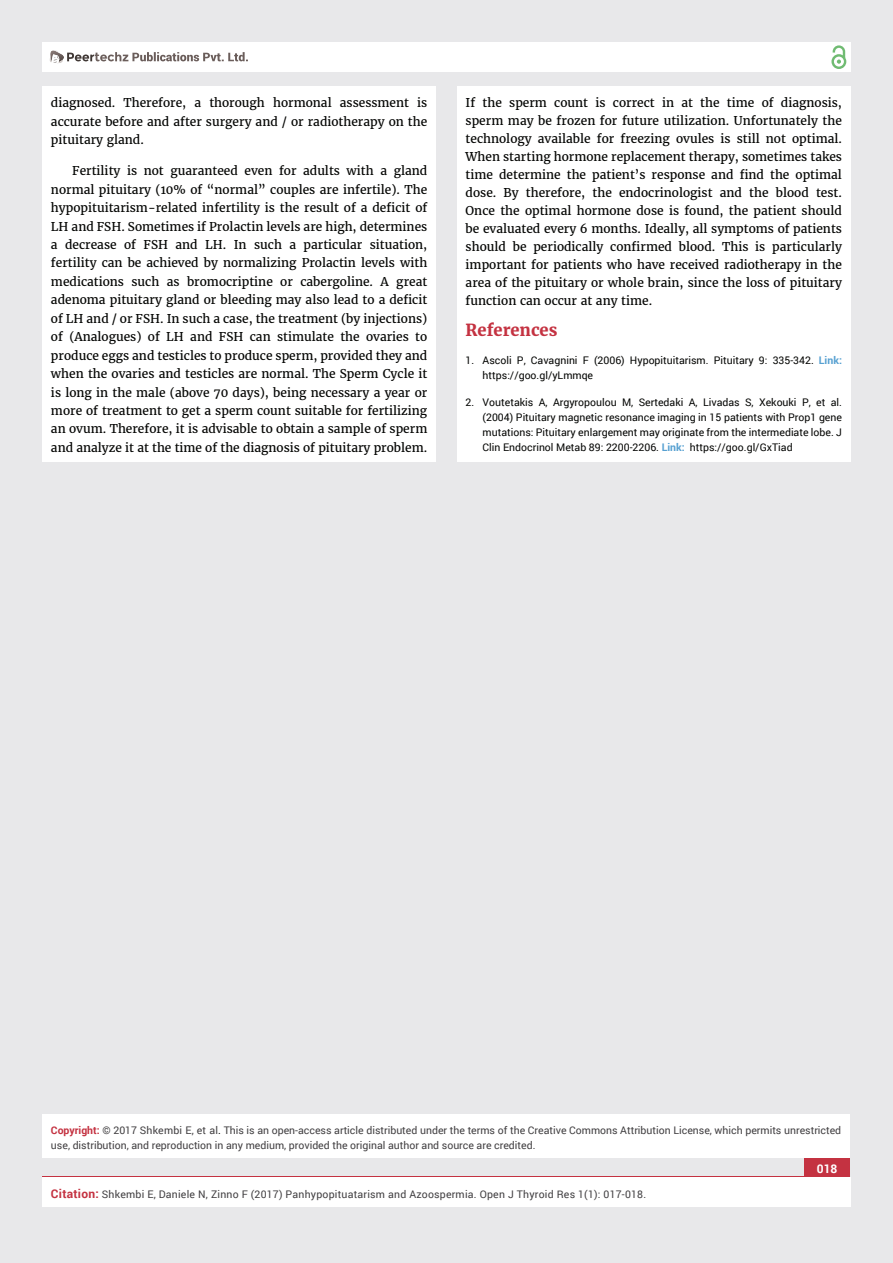
<style>
.page{position:relative;width:893px;height:1263px;background:#e8e8ea}
.page>*{position:absolute;margin:0;border:0;box-sizing:border-box;transform-origin:0 0}
.t1{font:700 16.5px "Merriweather";color:#c43241}
.t2{font:12px/18.5px "Merriweather";color:#040503;text-align:justify}
.t3{font:700 12px "Roboto";color:#fff}
.t4{font:10.5px/15px "Roboto";color:#040503}
.t5{font:10.5px/15px "Roboto";color:#413f41}
.t6{font:10.5px "Roboto";letter-spacing:.02em;color:#413f41}
.s1{font-weight:700;color:#56a0d1}
.s2{font-weight:700;color:#c43241}
.s3{color:#0b0d0b}
.s4{font-weight:700;font-size:12px;color:#c43241}
</style>
<div class="page">
<div style="left:42px;top:43px;width:808px;height:29px;background:#fff"></div>
<div style="left:831px;top:54px;width:15px;height:15px;border:2px solid #70bb72;border-radius:50%"></div>
<svg style="left:831px;top:45px;width:15px;height:19px"></svg>
<div style="left:804px;top:1157px;width:46px;height:43px;background:#c43241"></div>
<svg style="left:49px;top:50px;width:199px;height:14px"></svg>
<div style="left:42px;top:1177px;width:809px;height:30px;background:#fff"></div>
<div style="left:42px;top:87px;width:394px;height:375px;background:#fff"></div>
<div style="left:42px;top:1115px;width:808px;height:43px;background:#fff"></div>
<div style="left:457px;top:87px;width:393px;height:375px;background:#fff"></div>
<p class="t2" style="left:51px;top:94px;width:378px">diagnosed. Therefore, a thorough hormonal assessment is accurate before and after surgery and / or radiotherapy on the pituitary gland.</p>
<p class="t2" style="left:51px;top:162px;width:378px;text-indent:21px">Fertility is not guaranteed even for adults with a gland normal pituitary (10% of “normal” couples are infertile). The hypopituitarism-related infertility is the result of a deficit of LH and FSH. Sometimes if Prolactin levels are high, determines a decrease of FSH and LH. In such a particular situation, fertility can be achieved by normalizing Prolactin levels with medications such as bromocriptine or cabergoline. A great adenoma pituitary gland or bleeding may also lead to a deficit of LH and / or FSH. In such a case, the treatment (by injections) of (Analogues) of LH and FSH can stimulate the ovaries to produce eggs and testicles to produce sperm, provided they and when the ovaries and testicles are normal. The Sperm Cycle it is long in the male (above 70 days), being necessary a year or more of treatment to get a sperm count suitable for fertilizing an ovum. Therefore, it is advisable to obtain a sample of sperm and analyze it at the time of the diagnosis of pituitary problem.</p>
<p class="t2" style="left:466px;top:94px;width:378px;line-height:18px">If the sperm count is correct in at the time of diagnosis, sperm may be frozen for future utilization. Unfortunately the technology available for freezing ovules is still not optimal.<br>When starting hormone replacement therapy, sometimes takes time determine the patient’s response and find the optimal dose. By therefore, the endocrinologist and the blood test.<br>Once the optimal hormone dose is found, the patient should be evaluated every 6 months. Ideally, all symptoms of patients should be periodically confirmed blood. This is particularly important for patients who have received radiotherapy in the area of the pituitary or whole brain, since the loss of pituitary function can occur at any time.</p>
<h1 class="t1" style="left:466px;top:320px;width:93px">References</h1>
<p class="t4" style="left:483px;top:352px;width:361px;text-indent:-17px">1. Ascoli P, Cavagnini F (2006) Hypopituitarism. Pituitary 9: 335-342. <span class="s1">Link: </span>https://goo.gl/yLmmqe</p>
<p class="t4" style="left:483px;top:395px;width:361px;text-align:justify;text-indent:-17px">2. Voutetakis A, Argyropoulou M, Sertedaki A, Livadas S, Xekouki P, et al. (2004) Pituitary magnetic resonance imaging in 15 patients with Prop1 gene mutations: Pituitary enlargement may originate from the intermediate lobe. J Clin Endocrinol Metab 89: 2200-2206. <span class="s1">Link:</span> https://goo.gl/GxTiad</p>
<p class="t5" style="left:51px;top:1123px;width:792px"><span class="s2">Copyright:</span> © 2017 Shkembi E, et al<span class="s3">.</span> This is an open-access article distributed under the terms of the Creative Commons Attribution License, which permits unrestricted use, distribution, and reproduction in any medium, provided the original author and source are credited.</p>
<p class="t6" style="left:51px;top:1187px;width:597px"><span class="s4">Citation:</span> Shkembi E, Daniele N, Zinno F (2017) Panhypopituatarism and Azoospermia. Open J Thyroid Res 1(1): 017-018.</p>
<p class="t3" style="left:817px;top:1161px;width:22px">018</p>
</div>
